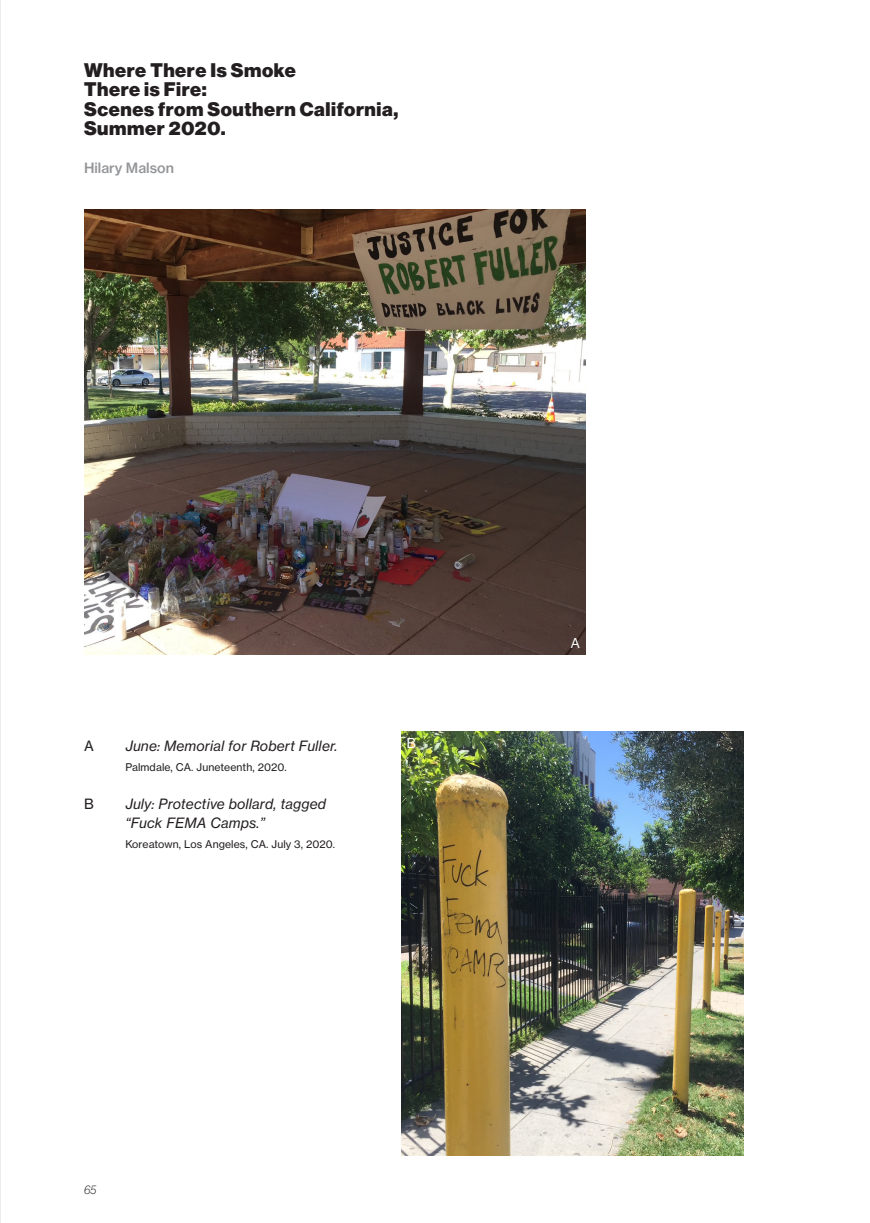
<style>
.page{position:relative;width:870px;height:1223px;background:#fff}
.page>*{position:absolute;margin:0;border:0;box-sizing:border-box;transform-origin:0 0}
.Article_Title{font:19.25px/19.2px "N Haas Grotesk DS Pro 95 Blk";letter-spacing:.03em;color:#231f20}
.t1{font:14px/19.2px "N Haas Grotesk TX Pro 56 It";letter-spacing:.01em;color:#231f20}
.Authors{font:14px "N Haas Grotesk TX Pro 65 Md";color:#939598}
.t2{font:14px "N Haas Grotesk TX Pro 55 Rg";color:#231f20}
.t3{font:14px "N Haas Grotesk DS Pro 55 Rg";color:#fff}
.t4{font:12.25px "N Haas Grotesk DS Pro 36 X Lt It";color:#231f20}
.t5{font:10.5px "N Haas Grotesk TX Pro 55 Rg";letter-spacing:.01em;color:#231f20}
</style>
<div class="page">
<hr style="left:0;top:0;width:1px;height:1222px;background:#dcdddf">
<img style="left:84px;top:210px;width:501px;height:445px">
<img style="left:401px;top:732px;width:342px;height:423px">
<p class="Article_Title" style="left:84px;top:61px;width:213px">Where There Is Smoke</p>
<p class="Article_Title" style="left:84px;top:80px;width:316px">There is Fire:<br>Scenes from Southern California,<br>Summer 2020.</p>
<p class="Authors" style="left:84px;top:159px;width:91px">Hilary Malson</p>
<p class="t2" style="left:84px;top:737px;width:11px">A</p>
<p class="t1" style="left:125px;top:736px;width:214px">June: Memorial for Robert Fuller.</p>
<p class="t5" style="left:125px;top:760px;width:163px">Palmdale, CA. Juneteenth, 2020.</p>
<p class="t2" style="left:84px;top:795px;width:11px">B</p>
<p class="t1" style="left:125px;top:794px;width:202px">July: Protective bollard, tagged “Fuck FEMA Camps.”</p>
<p class="t5" style="left:125px;top:837px;width:211px">Koreatown, Los Angeles, CA. July 3, 2020.</p>
<p class="t3" style="left:407px;top:735px;width:11px">B</p>
<p class="t4" style="left:84px;top:1182px;width:14px">65</p>
<p class="t3" style="left:570px;top:635px;width:11px">A</p>
</div>
